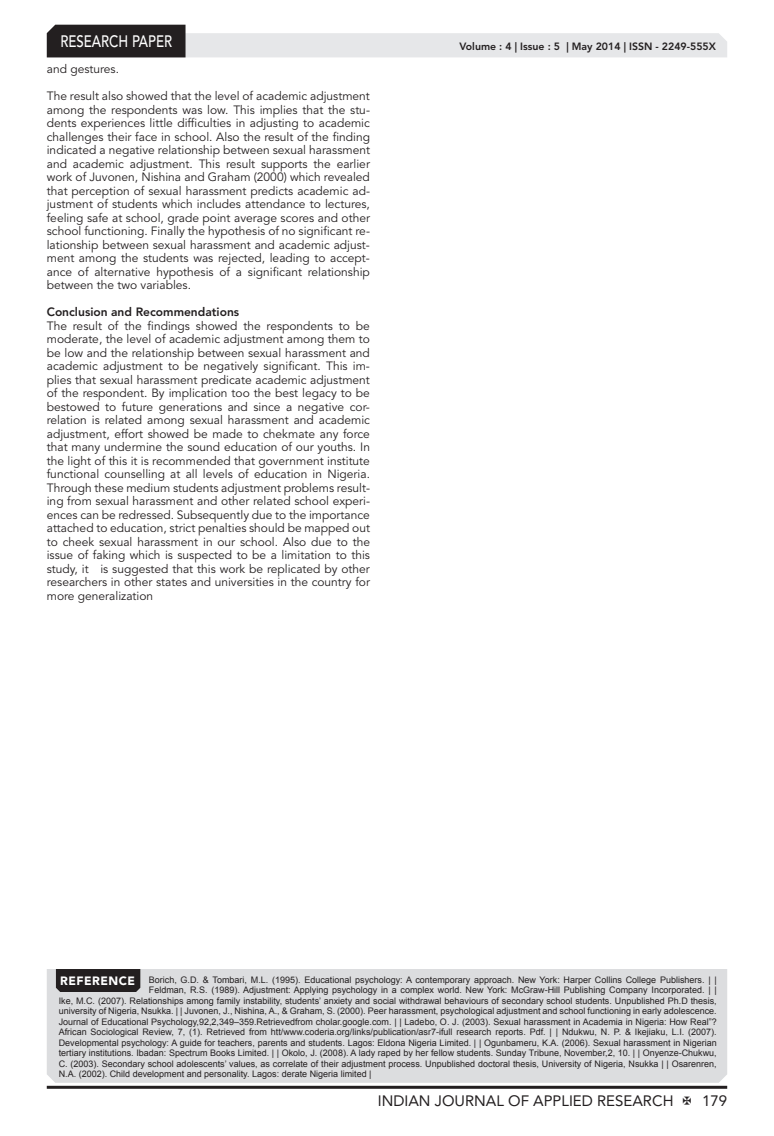
<style>
.page{position:relative;width:774px;height:1136px;background:#fff}
.page>*{position:absolute;margin:0;border:0;box-sizing:border-box;transform-origin:0 0}
.t1{font:500 16.5px "Avenir LT Std";color:#fff;scale:.8 1}
.t2{font:15px "Avenir LT Std";color:#231f20}
.t3{font:12px/13.5px "Avenir LT Std";color:#231f20;text-align:justify}
.t4{font:800 12px "Avenir LT Std";color:#231f20}
.t5{font:800 10.5px "Avenir LT Std";color:#231f20}
.t6{font:9px "Arial";color:#231f20}
.s1{font-family:"Avenir LT Std";font-weight:900;font-size:12px;color:#fff}
</style>
<div class="page">
<hr style="left:47px;top:1085px;width:680px;height:3px;background:#231f20">
<svg style="left:47px;top:25px;width:680px;height:32px"></svg>
<div style="left:47px;top:969px;width:680px;height:113px;background:#dcdddf"></div>
<div style="left:56px;top:969px;width:84px;height:22px;background:#231f20"></div>
<h1 class="t1" style="left:60px;top:32px;width:139px">RESEARCH PAPER</h1>
<p class="t3" style="left:47px;top:62px;width:74px">and gestures.</p>
<p class="t3" style="left:47px;top:89px;width:325px">The result also showed that the level of academic adjustment among the respondents was low. This implies that the stu&shy;dents experiences little difficulties in adjusting to academic challenges their face in school. Also the result of the finding indicated a negative relationship between sexual harassment and academic adjustment. This result supports the earlier work of Juvonen, Nishina and Graham (2000) which revealed that perception of sexual harassment predicts academic ad&shy;justment of students which includes attendance to lectures, feeling safe at school, grade point average scores and other school functioning. Finally the hypothesis of no significant re&shy;lationship between sexual harassment and academic adjust&shy;ment among the students was rejected, leading to accept&shy;ance of alternative hypothesis of a significant relationship between the two variables.</p>
<p class="t4" style="left:47px;top:305px;width:194px">Conclusion and Recommendations</p>
<p class="t3" style="left:47px;top:319px;width:325px">The result of the findings showed the respondents to be moderate, the level of academic adjustment among them to be low and the relationship between sexual harassment and academic adjustment to be negatively significant. This im&shy;plies that sexual harassment predicate academic adjustment of the respondent. By implication too the best legacy to be bestowed to future generations and since a negative cor&shy;relation is related among sexual harassment and academic adjustment, effort showed be made to chekmate any force that many undermine the sound education of our youths. In the light of this it is recommended that government institute functional counselling at all levels of education in Nigeria.<br>Through these medium students adjustment problems result&shy;ing from sexual harassment and other related school experi&shy;ences can be redressed. Subsequently due to the importance attached to education, strict penalties should be mapped out to cheek sexual harassment in our school. Also due to the issue of faking which is suspected to be a limitation to this study, it is suggested that this work be replicated by other researchers in other states and universities in the country for more generalization</p>
<p class="t5" style="left:459px;top:41px;width:258px">Volume : 4 | Issue : 5 | May 2014 | ISSN - 2249-555X</p>
<p class="t6" style="left:60px;top:973px;width:658px"><span class="s1">REFERENCE</span> Borich, G.D. &amp; Tombari, M.L. (1995). Educational psychology: A contemporary approach. New York: Harper Collins College Publishers. | |</p>
<p class="t6" style="left:149px;top:984px;width:569px">Feldman, R.S. (1989). Adjustment: Applying psychology in a complex world. New York: McGraw-Hill Publishing Company Incorporated. | |</p>
<p class="t6" style="left:59px;top:994px;width:659px">Ike, M.C. (2007). Relationships among family instability, students’ anxiety and social withdrawal behaviours of secondary school students. Unpublished Ph.D thesis,</p>
<p class="t6" style="left:59px;top:1005px;width:659px">university of Nigeria, Nsukka. | | Juvonen, J., Nishina, A., &amp; Graham, S. (2000). Peer harassment, psychological adjustment and school functioning in early adolescence.</p>
<p class="t6" style="left:59px;top:1015px;width:659px">Journal of Educational Psychology,92,2,349–359.Retrievedfrom cholar.google.com. | | Ladebo, O. J. (2003). Sexual harassment in Academia in Nigeria: How Real”?</p>
<p class="t6" style="left:59px;top:1026px;width:659px">African Sociological Review, 7, (1). Retrieved from htt/www.coderia.org/links/publication/asr7-ifull research reports. Pdf. | | Ndukwu, N. P. &amp; Ikejiaku, L.I. (2007).</p>
<p class="t6" style="left:59px;top:1036px;width:659px">Developmental psychology: A guide for teachers, parents and students. Lagos: Eldona Nigeria Limited. | | Ogunbameru, K.A. (2006). Sexual harassment in Nigerian</p>
<p class="t6" style="left:59px;top:1047px;width:660px">tertiary institutions. Ibadan: Spectrum Books Limited. | | Okolo, J. (2008). A lady raped by her fellow students. Sunday Tribune, November,2, 10. | | Onyenze-Chukwu,</p>
<p class="t6" style="left:59px;top:1057px;width:659px">C. (2003). Secondary school adolescents’ values, as correlate of their adjustment process. Unpublished doctoral thesis, University of Nigeria, Nsukka | | Osarenren,</p>
<p class="t6" style="left:59px;top:1068px;width:314px">N.A. (2002). Child development and personality. Lagos: derate Nigeria limited |</p>
<p class="t2" style="left:378px;top:1091px;width:297px">INDIAN JOURNAL OF APPLIED RESEARCH</p>
<p class="t2" style="left:702px;top:1091px;width:27px">179</p>
</div>
